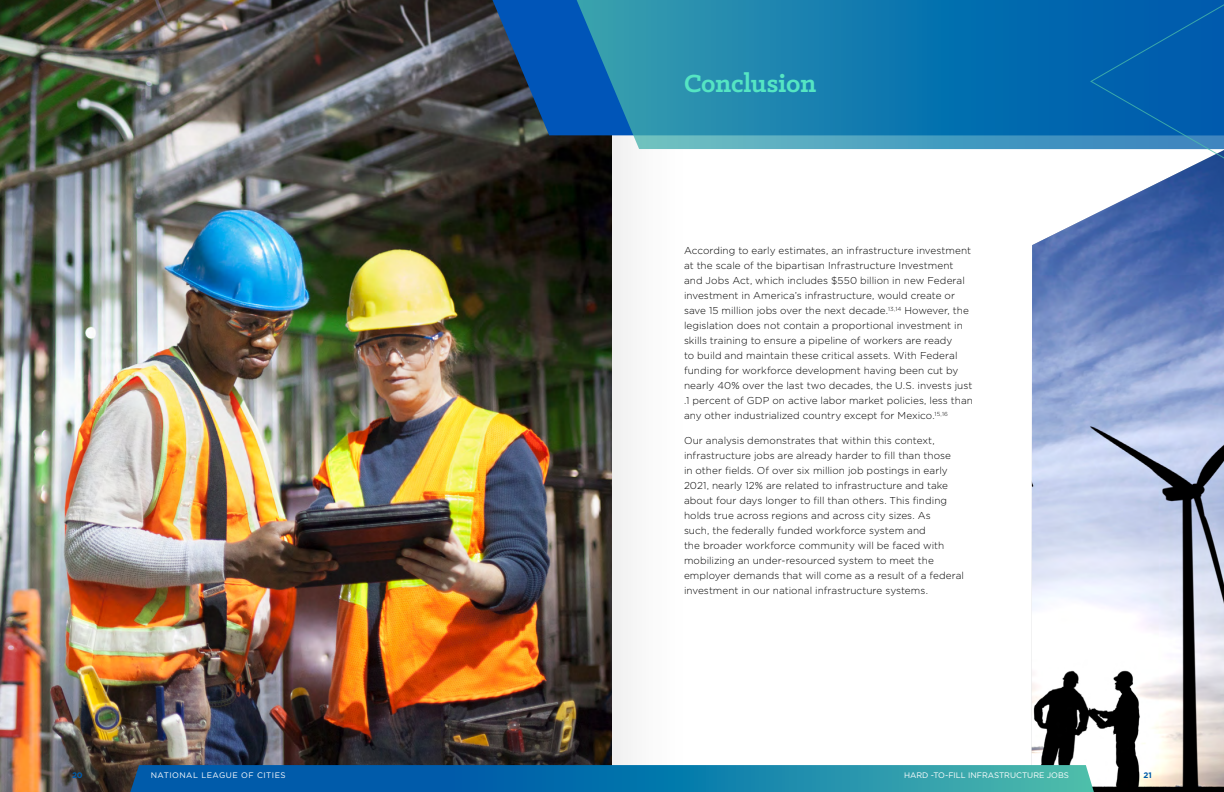
<style>
.page{position:relative;width:1224px;height:792px;background:#fff}
.page>*{position:absolute;margin:0;border:0;box-sizing:border-box;transform-origin:0 0}
.t1{font:700 28px "Klinic Slab";letter-spacing:-.01em;color:#55e5c3}
.t2{font:300 10px/15px "Gotham";letter-spacing:.005em;color:#000}
.t3{font:8px "Gotham";color:#fff}
.t4{font:8px "Gotham";letter-spacing:.06em;color:#fff}
.t5{font:700 8px "Gotham";color:#005baa}
</style>
<div class="page">
<img style="left:0;top:0;width:612px;height:792px">
<img style="left:1032px;top:216px;width:192px;height:576px">
<svg style="left:492px;top:0;width:80px;height:135px;background:#144a89"></svg>
<svg style="left:572px;top:0;width:518px;height:149px;background:#197eaf"></svg>
<svg style="left:1090px;top:0;width:134px;height:227px;background:#3478b7"></svg>
<svg style="left:127px;top:765px;width:970px;height:27px;background:#157aaa"></svg>
<h1 class="t1" style="left:684px;top:65px;width:134px">Conclusion</h1>
<p class="t2" style="left:684px;top:243px;width:291px">According to early estimates, an infrastructure investment at the scale of the bipartisan Infrastructure Investment and Jobs Act, which includes $550 billion in new Federal investment in America’s infrastructure, would create or save 15 million jobs over the next decade.<sup>13,14</sup> However, the legislation does not contain a proportional investment in skills training to ensure a pipeline of workers are ready<br>to build and maintain these critical assets. With Federal funding for workforce development having been cut by nearly 40% over the last two decades, the U.S. invests just .1 percent of GDP on active labor market policies, less than any other industrialized country except for Mexico.<sup>15,16</sup></p>
<p class="t2" style="left:684px;top:433px;width:281px">Our analysis demonstrates that within this context, infrastructure jobs are already harder to fill than those<br>in other fields. Of over six million job postings in early 2021, nearly 12% are related to infrastructure and take about four days longer to fill than others. This finding holds true across regions and across city sizes. As<br>such, the federally funded workforce system and<br>the broader workforce community will be faced with mobilizing an under-resourced system to meet the employer demands that will come as a result of a federal investment in our national infrastructure systems.</p>
<p class="t5" style="left:72px;top:770px;width:12px">20</p>
<p class="t4" style="left:151px;top:770px;width:136px">NATIONAL LEAGUE OF CITIES</p>
<p class="t3" style="left:904px;top:770px;width:166px">HARD -TO-FILL INFRASTRUCTURE JOBS</p>
<p class="t5" style="left:1144px;top:770px;width:10px">21</p>
</div>
